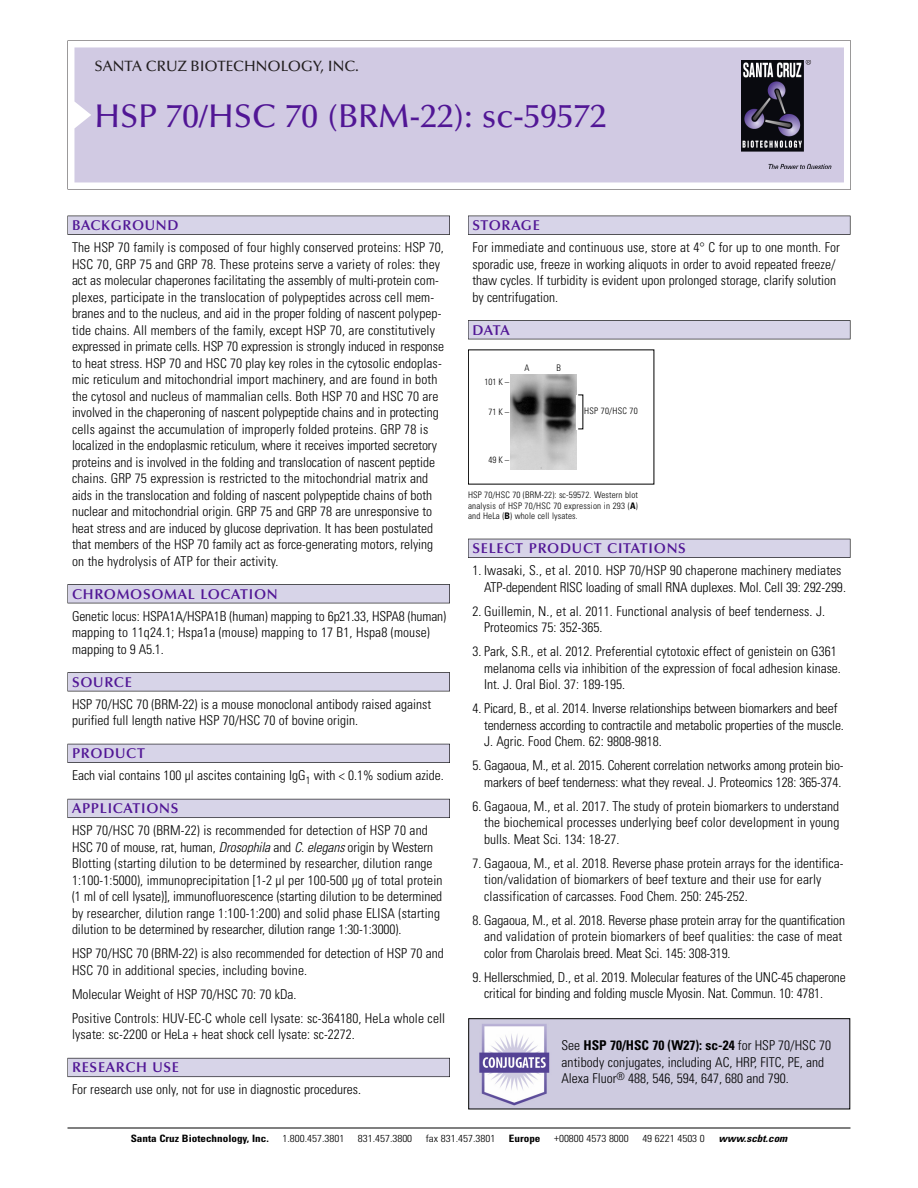
<style>
.page{position:relative;width:918px;height:1188px;background:#fff}
.page>*{position:absolute;margin:0;border:0;box-sizing:border-box;transform-origin:0 0}
.t1{font:500 33px "Optima";color:#511695}
.t2{font:500 15px "Optima";color:#231f20}
.t3{font:600 14.25px "Optima";letter-spacing:.05em;color:#511695}
.t4{font:300 condensed 13.5px/16.5px "Univers";color:#000}
.t5{font:300 condensed 10.2px "Univers";color:#000;scale:1.1 1}
.t6{font:700 condensed 10.2px "Univers";color:#000;scale:1.1 1}
.t7{font:italic 700 condensed 10.2px "Univers";color:#000;scale:1.1 1}
.t8{font:300 condensed 9px/10.5px "Univers";letter-spacing:.025em;color:#000;text-align:justify}
.s1{font-style:italic}
.s2{font-weight:700}
</style>
<div class="page">
<svg style="left:74px;top:41px;width:777px;height:148px"></svg>
<div style="left:74px;top:47px;width:770px;height:135px;background:#d1cae3"></div>
<img style="left:741px;top:60px;width:90px;height:108px">
<div style="left:68px;top:216px;width:382px;height:19px;background:#535256"></div>
<div style="left:68px;top:216px;width:381px;height:18px;background:#d7d4e8"></div>
<div style="left:68px;top:584px;width:382px;height:19px;background:#515155"></div>
<div style="left:68px;top:585px;width:381px;height:18px;background:#d7d4e8"></div>
<div style="left:68px;top:672px;width:382px;height:19px;background:#545357"></div>
<div style="left:68px;top:673px;width:381px;height:18px;background:#d7d4e8"></div>
<div style="left:68px;top:744px;width:382px;height:19px;background:#535259"></div>
<div style="left:68px;top:744px;width:381px;height:18px;background:#d7d4e8"></div>
<div style="left:68px;top:799px;width:382px;height:19px;background:#595860"></div>
<div style="left:68px;top:799px;width:381px;height:18px;background:#d7d4e8"></div>
<div style="left:68px;top:1058px;width:382px;height:19px;background:#64626c"></div>
<div style="left:68px;top:1058px;width:381px;height:18px;background:#d7d4e8"></div>
<div style="left:468px;top:216px;width:382px;height:19px;background:#535256"></div>
<div style="left:468px;top:216px;width:382px;height:18px;background:#d7d4e8"></div>
<div style="left:468px;top:320px;width:382px;height:19px;background:#515155"></div>
<div style="left:468px;top:321px;width:382px;height:18px;background:#d7d4e8"></div>
<div style="left:468px;top:539px;width:382px;height:19px;background:#515057"></div>
<div style="left:468px;top:539px;width:382px;height:18px;background:#d7d4e8"></div>
<hr style="left:68px;top:1128px;width:782px;height:1px;background:#000">
<img style="left:510px;top:375px;width:67px;height:95px">
<img style="left:470px;top:1020px;width:378px;height:87px">
<div style="left:468px;top:1018px;width:382px;height:91px;border:1px solid #000"></div>
<p class="t2" style="left:94px;top:60px;width:266px">SANTA CRUZ BIOTECHNOLOGY, INC.</p>
<p class="t1" style="left:94px;top:102px;width:514px">HSP 70/HSC 70 (BRM-22): sc-59572</p>
<p class="t3" style="left:72px;top:219px;width:108px">BACKGROUND</p>
<p class="t4" style="left:72px;top:240px;width:373px">The HSP 70 family is composed of four highly conserved proteins: HSP 70, HSC 70, GRP 75 and GRP 78. These proteins serve a variety of roles: they act as molecular chaperones facilitating the assembly of multi-protein com&shy;plexes, participate in the translocation of polypeptides across cell mem&shy;branes and to the nucleus, and aid in the proper folding of nascent polypep&shy;tide chains. All members of the family, except HSP 70, are constitutively expressed in primate cells. HSP 70 expression is strongly induced in response to heat stress. HSP 70 and HSC 70 play key roles in the cytosolic endoplas&shy;mic reticulum and mitochondrial import machinery, and are found in both the cytosol and nucleus of mammalian cells. Both HSP 70 and HSC 70 are involved in the chaperoning of nascent polypeptide chains and in protecting cells against the accumulation of improperly folded proteins. GRP 78 is localized in the endoplasmic reticulum, where it receives imported secretory proteins and is involved in the folding and translocation of nascent peptide chains. GRP 75 expression is restricted to the mitochondrial matrix and aids in the translocation and folding of nascent polypeptide chains of both nuclear and mitochondrial origin. GRP 75 and GRP 78 are unresponsive to heat stress and are induced by glucose deprivation. It has been postulated that members of the HSP 70 family act as force-generating motors, relying on the hydrolysis of ATP for their activity.</p>
<p class="t3" style="left:72px;top:588px;width:207px">CHROMOSOMAL LOCATION</p>
<p class="t4" style="left:72px;top:609px;width:376px">Genetic locus: HSPA1A/HSPA1B (human) mapping to 6p21.33, HSPA8 (human) mapping to 11q24.1; Hspa1a (mouse) mapping to 17 B1, Hspa8 (mouse) mapping to 9 A5.1.</p>
<p class="t3" style="left:72px;top:676px;width:61px">SOURCE</p>
<p class="t4" style="left:72px;top:697px;width:361px">HSP 70/HSC 70 (BRM-22) is a mouse monoclonal antibody raised against purified full length native HSP 70/HSC 70 of bovine origin.</p>
<p class="t3" style="left:72px;top:747px;width:74px">PRODUCT</p>
<p class="t4" style="left:72px;top:769px;width:373px">Each vial contains 100 µl ascites containing IgG<sub>1</sub> with &lt; 0.1% sodium azide.</p>
<p class="t3" style="left:72px;top:802px;width:108px">APPLICATIONS</p>
<p class="t4" style="left:72px;top:824px;width:372px">HSP 70/HSC 70 (BRM-22) is recommended for detection of HSP 70 and HSC 70 of mouse, rat, human, <span class="s1">Drosophila</span>and <span class="s1">C.elegans</span>origin by Western Blotting (starting dilution to be determined by researcher, dilution range 1:100-1:5000), immunoprecipitation [1-2 µl per 100-500 µg of total protein (1 ml of cell lysate)], immunofluorescence (starting dilution to be determined by researcher, dilution range 1:100-1:200) and solid phase ELISA (starting dilution to be determined by researcher, dilution range 1:30-1:3000).</p>
<p class="t4" style="left:72px;top:947px;width:373px">HSP 70/HSC 70 (BRM-22) is also recommended for detection of HSP 70 and<br>HSC 70 in additional species, including bovine.</p>
<p class="t4" style="left:72px;top:987px;width:226px">Molecular Weight of HSP 70/HSC 70: 70 kDa.</p>
<p class="t4" style="left:72px;top:1011px;width:375px">Positive Controls: HUV-EC-C whole cell lysate: sc-364180, HeLa whole cell lysate: sc-2200 or HeLa + heat shock cell lysate: sc-2272.</p>
<p class="t3" style="left:72px;top:1062px;width:109px">RESEARCH USE</p>
<p class="t4" style="left:72px;top:1083px;width:291px">For research use only, not for use in diagnostic procedures.</p>
<p class="t3" style="left:473px;top:219px;width:69px">STORAGE</p>
<p class="t4" style="left:473px;top:240px;width:369px">For immediate and continuous use, store at 4° C for up to one month. For sporadic use, freeze in working aliquots in order to avoid repeated freeze/ thaw cycles. If turbidity is evident upon prolonged storage, clarify solution by centrifugation.</p>
<p class="t3" style="left:473px;top:324px;width:39px">DATA</p>
<p class="t8" style="left:484px;top:377px;width:26px">101 K –</p>
<p class="t8" style="left:488px;top:407px;width:22px">71 K –</p>
<p class="t8" style="left:524px;top:364px;width:7px">A</p>
<p class="t8" style="left:557px;top:364px;width:6px">B</p>
<p class="t8" style="left:488px;top:455px;width:22px">49 K –</p>
<p class="t8" style="left:584px;top:407px;width:55px">HSP 70/HSC 70</p>
<p class="t8" style="left:468px;top:491px;width:171px">HSP 70/HSC 70 (BRM-22): sc-59572. Western blot analysis of HSP 70/HSC 70 expression in 293 (<span class="s2">A</span>) and HeLa (<span class="s2">B</span>) whole cell lysates.</p>
<p class="t3" style="left:473px;top:542px;width:215px">SELECT PRODUCT CITATIONS</p>
<p class="t4" style="left:484px;top:564px;width:363px;text-indent:-12px">1. Iwasaki, S., et al. 2010. HSP 70/HSP 90 chaperone machinery mediates<br>ATP-dependent RISC loading of small RNA duplexes. Mol. Cell 39: 292-299.</p>
<p class="t4" style="left:484px;top:604px;width:343px;text-indent:-12px">2. Guillemin, N., et al. 2011. Functional analysis of beef tenderness. J.<br>Proteomics 75: 352-365.</p>
<p class="t4" style="left:484px;top:645px;width:358px;text-indent:-12px">3. Park, S.R., et al. 2012. Preferential cytotoxic effect of genistein on G361 melanoma cells via inhibition of the expression of focal adhesion kinase.<br>Int. J. Oral Biol. 37: 189-195.</p>
<p class="t4" style="left:484px;top:702px;width:361px;text-indent:-12px">4. Picard, B., et al. 2014. Inverse relationships between biomarkers and beef tenderness according to contractile and metabolic properties of the muscle.<br>J. Agric. Food Chem. 62: 9808-9818.</p>
<p class="t4" style="left:473px;top:759px;width:373px;text-align:right">5. Gagaoua, M., et al. 2015. Coherent correlation networks among protein bio&shy;markers of beef tenderness: what they reveal. J. Proteomics 128: 365-374.</p>
<p class="t4" style="left:484px;top:799px;width:357px;text-align:justify;text-indent:-12px">6. Gagaoua, M., et al. 2017. The study of protein biomarkers to understand the biochemical processes underlying beef color development in young bulls. Meat Sci. 134: 18-27.</p>
<p class="t4" style="left:484px;top:856px;width:361px;text-indent:-12px">7. Gagaoua, M., et al. 2018. Reverse phase protein arrays for the identifica&shy;tion/validation of biomarkers of beef texture and their use for early classification of carcasses. Food Chem. 250: 245-252.</p>
<p class="t4" style="left:484px;top:913px;width:362px;text-indent:-12px">8. Gagaoua, M., et al. 2018. Reverse phase protein array for the quantification and validation of protein biomarkers of beef qualities: the case of meat color from Charolais breed. Meat Sci. 145: 308-319.</p>
<p class="t4" style="left:484px;top:970px;width:363px;text-indent:-12px">9. Hellerschmied, D., et al. 2019. Molecular features of the UNC-45 chaperone critical for binding and folding muscle Myosin. Nat. Commun. 10: 4781.</p>
<p class="t4" style="left:561px;top:1039px;width:271px">See <span class="s2">HSP 70/HSC 70 (W27): sc-24</span> for HSP 70/HSC 70 antibody conjugates, including AC, HRP, FITC, PE, and<br>Alexa Fluor<sup>®</sup> 488, 546, 594, 647, 680 and 790.</p>
<p class="t6" style="left:131px;top:1135px;width:127px">Santa Cruz Biotechnology, Inc.</p>
<p class="t5" style="left:282px;top:1135px;width:58px">1.800.457.3801</p>
<p class="t5" style="left:358px;top:1135px;width:51px">831.457.3800</p>
<p class="t5" style="left:426px;top:1135px;width:65px">fax 831.457.3801</p>
<p class="t6" style="left:509px;top:1135px;width:30px">Europe</p>
<p class="t5" style="left:554px;top:1135px;width:69px">+00800 4573 8000</p>
<p class="t5" style="left:642px;top:1135px;width:58px">49 6221 4503 0</p>
<p class="t7" style="left:719px;top:1135px;width:66px">www.scbt.com</p>
</div>
